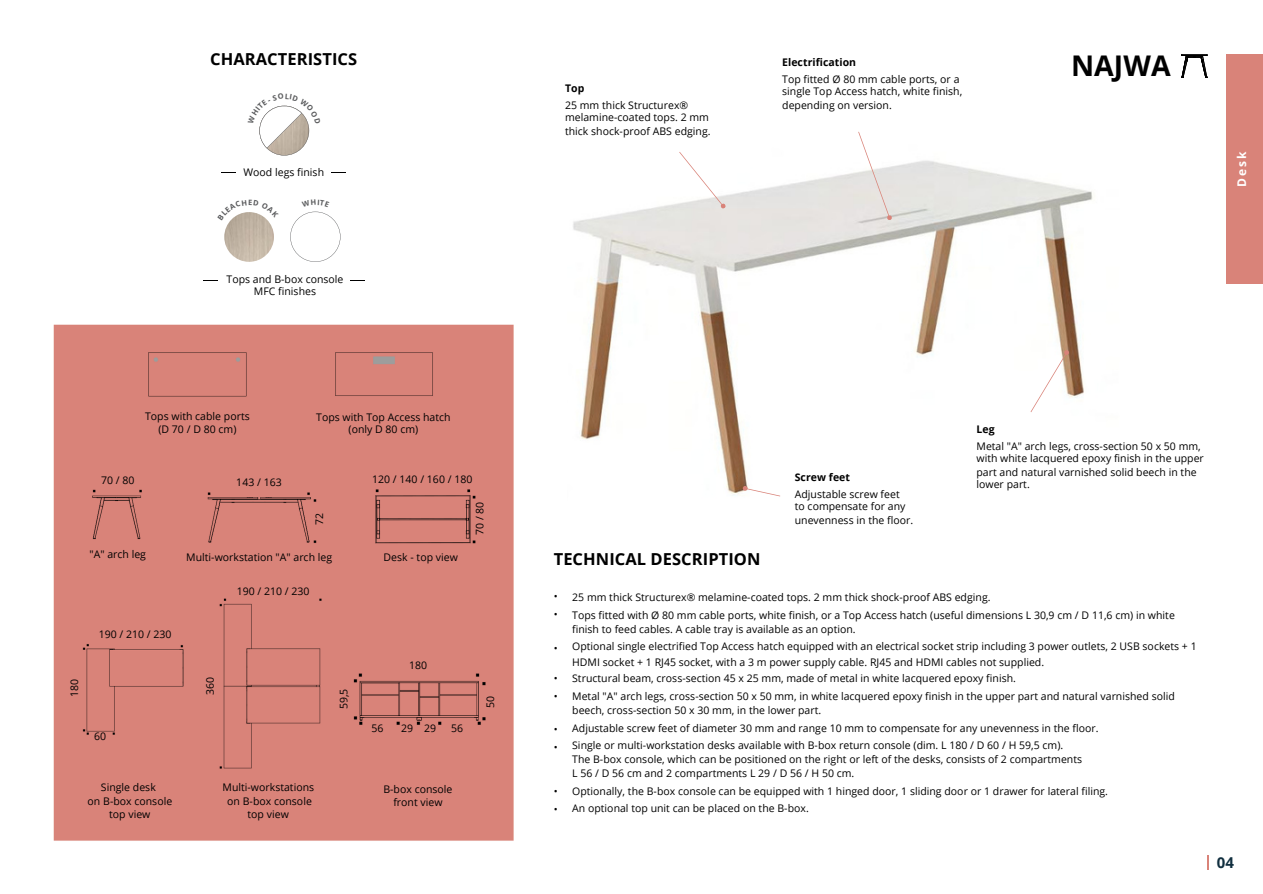
<style>
.page{position:relative;width:1263px;height:894px;background:#fff}
.page>*{position:absolute;margin:0;border:0;box-sizing:border-box;transform-origin:0 0}
.t1{font:700 28.5px "Open Sans";letter-spacing:.005em;color:#000}
.t2{font:700 16.5px "Open Sans";letter-spacing:.005em;color:#000}
.t3{font:700 15px "Open Sans";color:#112f3f}
.t4{font:700 12px "Open Sans";color:#fff}
.t5{font:10.5px/13.5px "Open Sans";color:#000;text-align:center}
.t6{font:700 10.5px "Open Sans";letter-spacing:.005em;color:#000}
</style>
<div class="page">
<svg style="left:1207px;top:855px;width:2px;height:14px"></svg>
<div style="left:1226px;top:54px;width:36px;height:230px;background:#d98379"></div>
<img style="left:573px;top:160px;width:520px;height:337px">
<div style="left:53px;top:324px;width:461px;height:517px;background:#d98379"></div>
<svg style="left:679px;top:152px;width:47px;height:57px"></svg>
<svg style="left:743px;top:485px;width:37px;height:11px"></svg>
<svg style="left:858px;top:132px;width:34px;height:88px"></svg>
<svg style="left:1030px;top:350px;width:39px;height:62px"></svg>
<svg style="left:1181px;top:54px;width:27px;height:24px"></svg>
<img style="left:224px;top:212px;width:50px;height:50px;border-radius:50%">
<svg style="left:203px;top:280px;width:14px;height:1px"></svg>
<svg style="left:350px;top:280px;width:15px;height:1px"></svg>
<svg style="left:221px;top:172px;width:15px;height:1px"></svg>
<svg style="left:331px;top:172px;width:14px;height:1px"></svg>
<svg style="left:231px;top:212px;width:36px;height:8px"></svg>
<svg style="left:290px;top:211px;width:50px;height:51px"></svg>
<svg style="left:259px;top:105px;width:51px;height:50px"></svg>
<p class="t2" style="left:210px;top:48px;width:148px">CHARACTERISTICS</p>
<p class="t5" style="left:243px;top:165px;width:82px">Wood legs finish</p>
<p class="t5" style="left:226px;top:272px;width:118px;line-height:12.3px">Tops and B-box console<br>MFC finishes</p>
<p class="t5" style="left:145px;top:410px;width:106px;line-height:12.3px">Tops with cable ports (D 70 / D 80 cm)</p>
<p class="t5" style="left:101px;top:473px;width:35px">70 / 80</p>
<p class="t5" style="left:236px;top:474px;width:47px">143 / 163</p>
<p class="t5" style="left:316px;top:410px;width:136px;line-height:12.3px">Tops with Top Access hatch (only D 80 cm)</p>
<p class="t5" style="left:312px;top:525px;width:14px;rotate:-90deg">72</p>
<p class="t5" style="left:372px;top:472px;width:102px">120 / 140 / 160 / 180</p>
<p class="t5" style="left:473px;top:535px;width:35px;rotate:-90deg">70 / 80</p>
<p class="t5" style="left:89px;top:547px;width:58px">"A" arch leg</p>
<p class="t5" style="left:99px;top:627px;width:74px">190 / 210 / 230</p>
<p class="t5" style="left:186px;top:549px;width:147px">Multi-workstation "A" arch leg</p>
<p class="t5" style="left:237px;top:584px;width:74px">190 / 210 / 230</p>
<p class="t5" style="left:67px;top:696px;width:20px;rotate:-90deg">180</p>
<p class="t5" style="left:203px;top:694px;width:20px;rotate:-90deg">360</p>
<p class="t5" style="left:94px;top:729px;width:14px">60</p>
<p class="t5" style="left:101px;top:780px;width:56px">Single desk</p>
<p class="t5" style="left:88px;top:793px;width:86px">on B-box console top view</p>
<p class="t5" style="left:223px;top:780px;width:93px">Multi-workstations on B-box console top view</p>
<p class="t5" style="left:337px;top:709px;width:22px;rotate:-90deg">59,5</p>
<p class="t5" style="left:384px;top:550px;width:76px">Desk - top view</p>
<p class="t5" style="left:409px;top:658px;width:20px">180</p>
<p class="t5" style="left:371px;top:721px;width:14px">56</p>
<p class="t5" style="left:401px;top:721px;width:37px">29 29</p>
<p class="t5" style="left:451px;top:721px;width:14px">56</p>
<p class="t5" style="left:383px;top:781px;width:71px">B-box console front view</p>
<p class="t5" style="left:483px;top:707px;width:14px;rotate:-90deg">50</p>
<p class="t6" style="left:565px;top:81px;width:21px">Top</p>
<p class="t5" style="left:565px;top:98px;width:125px">25 mm thick Structurex®</p>
<p class="t5" style="left:565px;top:110px;width:145px">melamine-coated tops. 2 mm</p>
<p class="t5" style="left:565px;top:124px;width:147px">thick shock-proof ABS edging.</p>
<p class="t6" style="left:782px;top:55px;width:75px">Electrification</p>
<p class="t5" style="left:782px;top:72px;width:179px">Top fitted Ø 80 mm cable ports, or a</p>
<p class="t5" style="left:782px;top:85px;width:181px">single Top Access hatch, white finish,</p>
<p class="t5" style="left:782px;top:98px;width:111px">depending on version.</p>
<p class="t1" style="left:1071px;top:45px;width:101px">NAJWA</p>
<p class="t4" style="left:1233px;top:186px;width:37px;rotate:-90deg">Desk</p>
<p class="t2" style="left:554px;top:547px;width:208px">TECHNICAL DESCRIPTION</p>
<p class="t6" style="left:795px;top:470px;width:57px">Screw feet</p>
<p class="t5" style="left:795px;top:487px;width:106px">Adjustable screw feet</p>
<p class="t5" style="left:795px;top:499px;width:112px">to compensate for any</p>
<p class="t5" style="left:795px;top:513px;width:120px">unevenness in the floor.</p>
<p class="t6" style="left:976px;top:421px;width:20px">Leg</p>
<p class="t5" style="left:976px;top:439px;width:226px">Metal "A" arch legs, cross-section 50 x 50 mm,</p>
<p class="t5" style="left:976px;top:451px;width:229px">with white lacquered epoxy finish in the upper</p>
<p class="t5" style="left:976px;top:465px;width:222px">part and natural varnished solid beech in the</p>
<p class="t5" style="left:976px;top:477px;width:55px">lower part.</p>
<p class="t5" style="left:554px;top:586px;width:5px;line-height:18px;text-align:left">• •</p>
<p class="t5" style="left:554px;top:640px;width:5px">•</p>
<p class="t5" style="left:554px;top:669px;width:5px;line-height:18px;text-align:left">• •</p>
<p class="t5" style="left:554px;top:719px;width:5px;line-height:18px;text-align:left">• •</p>
<p class="t5" style="left:554px;top:781px;width:5px;line-height:18px;text-align:left">• •</p>
<p class="t5" style="left:572px;top:589px;width:420px">25 mm thick Structurex® melamine-coated tops. 2 mm thick shock-proof ABS edging.</p>
<p class="t5" style="left:572px;top:608px;width:604px">Tops fitted with Ø 80 mm cable ports, white finish, or a Top Access hatch (useful dimensions L 30,9 cm / D 11,6 cm) in white</p>
<p class="t5" style="left:572px;top:622px;width:285px">finish to feed cables. A cable tray is available as an option.</p>
<p class="t5" style="left:572px;top:639px;width:626px">Optional single electrified Top Access hatch equipped with an electrical socket strip including 3 power outlets, 2 USB sockets + 1</p>
<p class="t5" style="left:572px;top:655px;width:473px">HDMI socket + 1 RJ45 socket, with a 3 m power supply cable. RJ45 and HDMI cables not supplied.</p>
<p class="t5" style="left:572px;top:671px;width:445px">Structural beam, cross-section 45 x 25 mm, made of metal in white lacquered epoxy finish.</p>
<p class="t5" style="left:572px;top:689px;width:604px">Metal "A" arch legs, cross-section 50 x 50 mm, in white lacquered epoxy finish in the upper part and natural varnished solid</p>
<p class="t5" style="left:572px;top:703px;width:250px">beech, cross-section 50 x 30 mm, in the lower part.</p>
<p class="t5" style="left:572px;top:720px;width:528px">Adjustable screw feet of diameter 30 mm and range 10 mm to compensate for any unevenness in the floor.</p>
<p class="t5" style="left:572px;top:738px;width:493px">Single or multi-workstation desks available with B-box return console (dim. L 180 / D 60 / H 59,5 cm).</p>
<p class="t5" style="left:572px;top:752px;width:511px">The B-box console, which can be positioned on the right or left of the desks, consists of 2 compartments</p>
<p class="t5" style="left:572px;top:766px;width:284px">L 56 / D 56 cm and 2 compartments L 29 / D 56 / H 50 cm.</p>
<p class="t5" style="left:572px;top:783px;width:537px">Optionally, the B-box console can be equipped with 1 hinged door, 1 sliding door or 1 drawer for lateral filing.</p>
<p class="t5" style="left:572px;top:801px;width:238px">An optional top unit can be placed on the B-box.</p>
<p class="t3" style="left:1217px;top:852px;width:19px">04</p>
</div>
